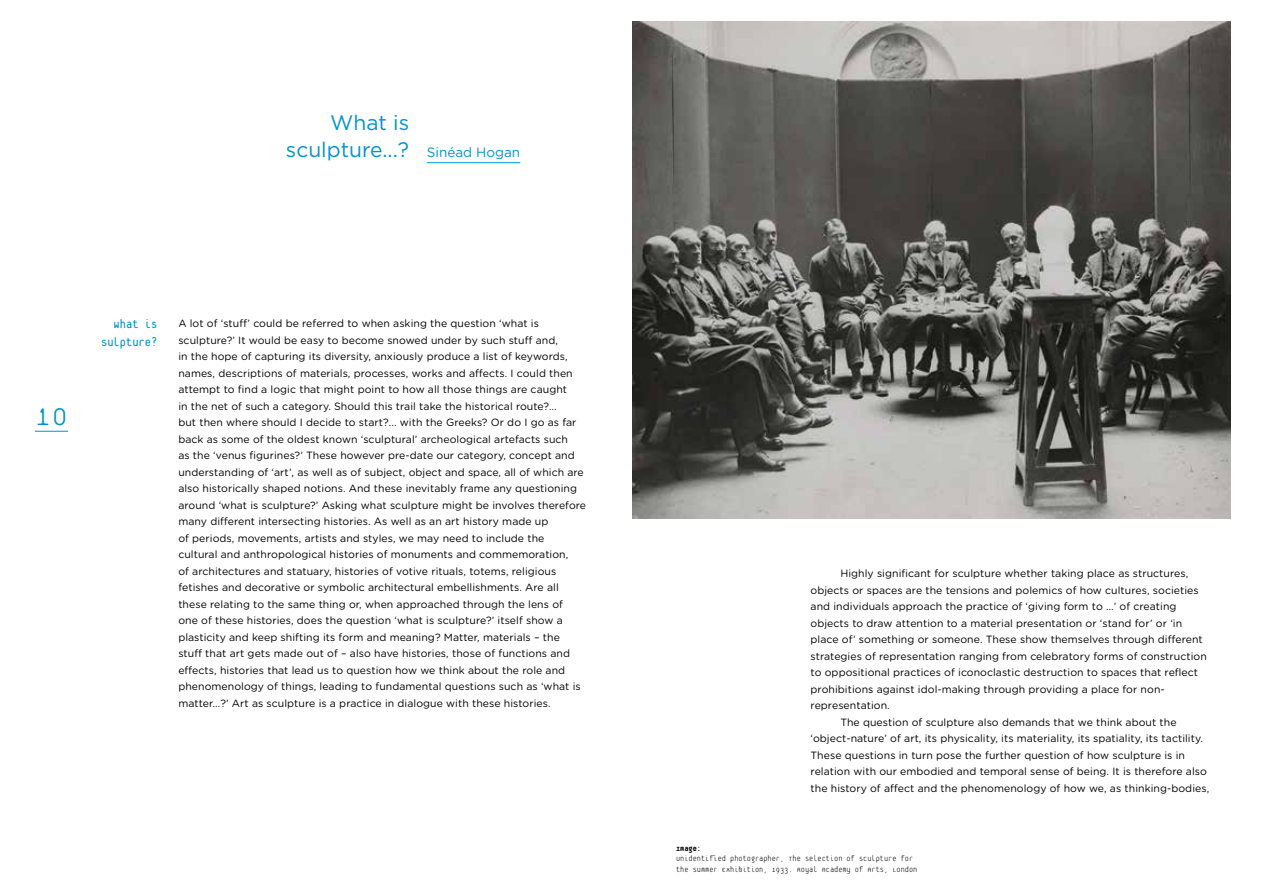
<style>
.page{position:relative;width:1263px;height:893px;background:#fff}
.page>*{position:absolute;margin:0;border:0;box-sizing:border-box;transform-origin:0 0}
.t1{font:100 36px "Platelet";color:#0093d0}
.t2{font:21px/27px "Gotham";color:#0093d0;text-align:right}
.t3{font:13.5px/18px "Platelet";color:#0093d0;text-align:right}
.t4{font:13.5px "Gotham";color:#0093d0}
.t5{font:10.5px/16.5px "Gotham Rounded";letter-spacing:.005em;color:#000}
.t6{font:100 9px/10.5px "Platelet";color:#000}
.t7{font:800 9px "Platelet";color:#000}
</style>
<div class="page">
<hr style="left:35px;top:431px;width:33px;height:1px;background:#0093d0">
<hr style="left:427px;top:162px;width:93px;height:1px;background:#0093d0">
<img style="left:632px;top:21px;width:599px;height:497px">
<h2 class="t2" style="left:286px;top:108px;width:125px">What is sculpture...?</h2>
<p class="t4" style="left:427px;top:144px;width:95px">Sinéad Hogan</p>
<h1 class="t1" style="left:35px;top:400px;width:35px">10</h1>
<p class="t3" style="left:101px;top:316px;width:58px">What is sulpture?</p>
<p class="t5" style="left:178px;top:315px;width:409px">A lot of ‘stuff’ could be referred to when asking the question ‘what is sculpture?’ It would be easy to become snowed under by such stuff and,<br>in the hope of capturing its diversity, anxiously produce a list of keywords, names, descriptions of materials, processes, works and affects. I could then attempt to find a logic that might point to how all those things are caught<br>in the net of such a category. Should this trail take the historical route?…<br>but then where should I decide to start?... with the Greeks? Or do I go as far back as some of the oldest known ‘sculptural’ archeological artefacts such<br>as the ‘venus figurines?’ These however pre-date our category, concept and understanding of ‘art’, as well as of subject, object and space, all of which are also historically shaped notions. And these inevitably frame any questioning around ‘what is sculpture?’ Asking what sculpture might be involves therefore many different intersecting histories. As well as an art history made up<br>of periods, movements, artists and styles, we may need to include the<br>cultural and anthropological histories of monuments and commemoration,<br>of architectures and statuary, histories of votive rituals, totems, religious fetishes and decorative or symbolic architectural embellishments. Are all these relating to the same thing or, when approached through the lens of<br>one of these histories, does the question ‘what is sculpture?’ itself show a plasticity and keep shifting its form and meaning? Matter, materials – the stuff that art gets made out of – also have histories, those of functions and effects, histories that lead us to question how we think about the role and phenomenology of things, leading to fundamental questions such as ‘what is matter...?’ Art as sculpture is a practice in dialogue with these histories.</p>
<p class="t5" style="left:840px;top:565px;width:349px">Highly significant for sculpture whether taking place as structures,</p>
<p class="t5" style="left:811px;top:581px;width:390px">objects or spaces are the tensions and polemics of how cultures, societies</p>
<p class="t5" style="left:811px;top:598px;width:367px">and individuals approach the practice of ‘giving form to …’ of creating</p>
<p class="t5" style="left:811px;top:614px;width:373px">objects to draw attention to a material presentation or ‘stand for’ or ‘in</p>
<p class="t5" style="left:811px;top:631px;width:394px">place of’ something or someone. These show themselves through different</p>
<p class="t5" style="left:811px;top:647px;width:398px">strategies of representation ranging from celebratory forms of construction</p>
<p class="t5" style="left:811px;top:664px;width:389px">to oppositional practices of iconoclastic destruction to spaces that reflect</p>
<p class="t5" style="left:811px;top:680px;width:356px">prohibitions against idol-making through providing a place for non-</p>
<p class="t5" style="left:811px;top:697px;width:81px">representation.</p>
<p class="t5" style="left:840px;top:713px;width:338px">The question of sculpture also demands that we think about the</p>
<p class="t5" style="left:811px;top:730px;width:394px">‘object-nature’ of art, its physicality, its materiality, its spatiality, its tactility.</p>
<p class="t5" style="left:811px;top:746px;width:376px">These questions in turn pose the further question of how sculpture is in</p>
<p class="t5" style="left:811px;top:763px;width:398px">relation with our embodied and temporal sense of being. It is therefore also</p>
<p class="t5" style="left:811px;top:779px;width:400px">the history of affect and the phenomenology of how we, as thinking-bodies,</p>
<p class="t7" style="left:676px;top:844px;width:26px">Image:</p>
<p class="t6" style="left:676px;top:854px;width:243px">Unidentified photographer, The selection of sculpture for the Summer Exhibition, 1933. Royal Academy of Arts, London</p>
</div>
